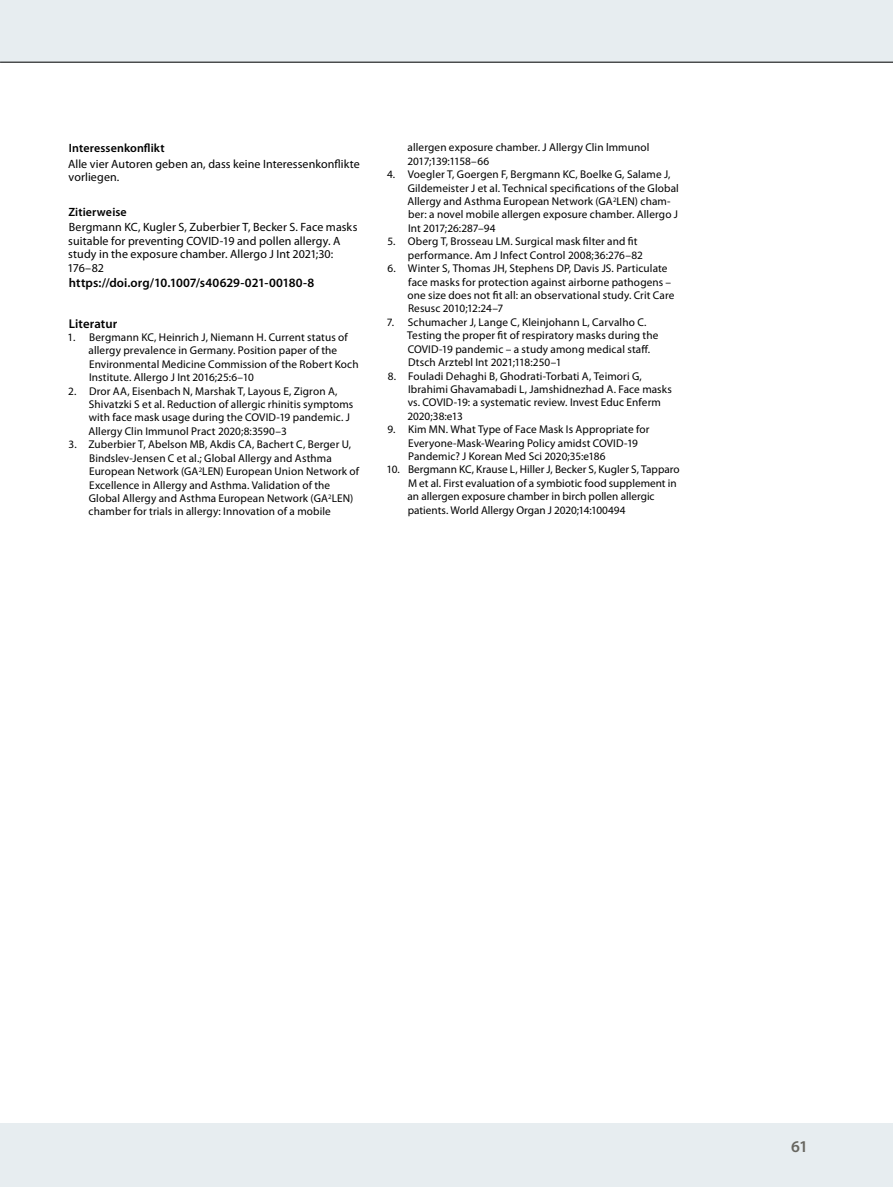
<style>
.page{position:relative;width:893px;height:1187px;background:#fff}
.page>*{position:absolute;margin:0;border:0;box-sizing:border-box;transform-origin:0 0}
.t1{font:600 16.5px "Myriad Pro";color:#676660}
.NoXML_3{font:600 12.75px "Myriad Pro";letter-spacing:.005em;color:#000}
.Bibliography_Heading{font:600 12.75px "Myriad Pro";letter-spacing:.005em;color:#000}
.NoXML_2{font:12px/13.5px "Myriad Pro";letter-spacing:.005em;color:#000}
.Conflict_Para_x{font:12px/13.5px "Myriad Pro";letter-spacing:.01em;color:#000}
.Conflict_Heading_x{font:600 12px "Myriad Pro";letter-spacing:.01em;color:#000}
.NoXML_1{font:600 12px "Myriad Pro";letter-spacing:.01em;color:#000}
.t2{font:11.25px/13.4px "Myriad Pro";letter-spacing:.01em;color:#000}
</style>
<div class="page">
<div style="left:0;top:1123px;width:893px;height:63px;background:#e7edf0"></div>
<div style="left:0;top:0;width:893px;height:62px;background:#e7edf0"></div>
<hr style="left:0;top:62px;width:893px;height:1px;background:#000">
<p class="Conflict_Heading_x" style="left:69px;top:140px;width:97px">Interessenkonflikt</p>
<p class="Conflict_Para_x" style="left:68px;top:156px;width:293px">Alle vier Autoren geben an, dass keine Interessenkonflikte vorliegen.</p>
<p class="NoXML_1" style="left:68px;top:204px;width:60px">Zitierweise</p>
<p class="NoXML_2" style="left:68px;top:220px;width:291px">Bergmann KC, Kugler S, Zuberbier T, Becker S. Face masks suitable for preventing COVID-19 and pollen allergy. A study in the exposure chamber. Allergo J Int 2021;30:<br>176–82</p>
<p class="NoXML_3" style="left:69px;top:274px;width:247px">https://doi.org/10.1007/s40629-021-00180-8</p>
<p class="Bibliography_Heading" style="left:69px;top:315px;width:50px">Literatur</p>
<p class="t2" style="left:89px;top:330px;width:271px;text-indent:-21px">1. Bergmann KC, Heinrich J, Niemann H. Current status of allergy prevalence in Germany. Position paper of the Environmental Medicine Commission of the Robert Koch Institute. Allergo J Int 2016;25:6–10</p>
<p class="t2" style="left:88px;top:384px;width:266px;text-indent:-20px">2. Dror AA, Eisenbach N, Marshak T, Layous E, Zigron A, Shivatzki S et al. Reduction of allergic rhinitis symptoms with face mask usage during the COVID-19 pandemic. J Allergy Clin Immunol Pract 2020;8:3590–3</p>
<p class="t2" style="left:89px;top:437px;width:272px;text-indent:-20px">3. Zuberbier T, Abelson MB, Akdis CA, Bachert C, Berger U, Bindslev-Jensen C et al.; Global Allergy and Asthma European Network (GA<sup>2</sup>LEN) European Union Network of Excellence in Allergy and Asthma. Validation of the Global Allergy and Asthma European Network (GA<sup>2</sup>LEN) chamber for trials in allergy: Innovation of a mobile</p>
<p class="t2" style="left:407px;top:141px;width:243px">allergen exposure chamber. J Allergy Clin lmmunol<br>2017;139:1158–66</p>
<p class="t2" style="left:407px;top:167px;width:273px;text-indent:-20px">4. Voegler T, Goergen F, Bergmann KC, Boelke G, Salame J, Gildemeister J et al. Technical specifications of the Global Allergy and Asthma European Network (GA<sup>2</sup>LEN) cham&shy;ber: a novel mobile allergen exposure chamber. Allergo J Int 2017;26:287–94</p>
<p class="t2" style="left:408px;top:235px;width:237px;text-indent:-20px">5. Oberg T, Brosseau LM. Surgical mask filter and fit performance. Am J Infect Control 2008;36:276–82</p>
<p class="t2" style="left:407px;top:261px;width:269px;text-indent:-20px">6. Winter S, Thomas JH, Stephens DP, Davis JS. Particulate face masks for protection against airborne pathogens – one size does not fit all: an observational study. Crit Care Resusc 2010;12:24–7</p>
<p class="t2" style="left:407px;top:315px;width:253px;text-indent:-20px">7. Schumacher J, Lange C, Kleinjohann L, Carvalho C.<br>Testing the proper fit of respiratory masks during the COVID-19 pandemic – a study among medical staff.<br>Dtsch Arztebl Int 2021;118:250–1</p>
<p class="t2" style="left:407px;top:369px;width:266px;text-indent:-20px">8. Fouladi Dehaghi B, Ghodrati-Torbati A, Teimori G, Ibrahimi Ghavamabadi L, Jamshidnezhad A. Face masks vs. COVID-19: a systematic review. Invest Educ Enferm 2020;38:e13</p>
<p class="t2" style="left:408px;top:422px;width:243px;text-indent:-21px">9. Kim MN. What Type of Face Mask Is Appropriate for<br>Everyone-Mask-Wearing Policy amidst COVID-19<br>Pandemic? J Korean Med Sci 2020;35:e186</p>
<p class="t2" style="left:407px;top:463px;width:274px;text-indent:-21px">10. Bergmann KC, Krause L, Hiller J, Becker S, Kugler S, Tapparo M et al. First evaluation of a symbiotic food supplement in an allergen exposure chamber in birch pollen allergic patients. World Allergy Organ J 2020;14:100494</p>
<h1 class="t1" style="left:791px;top:1135px;width:18px">61</h1>
</div>
